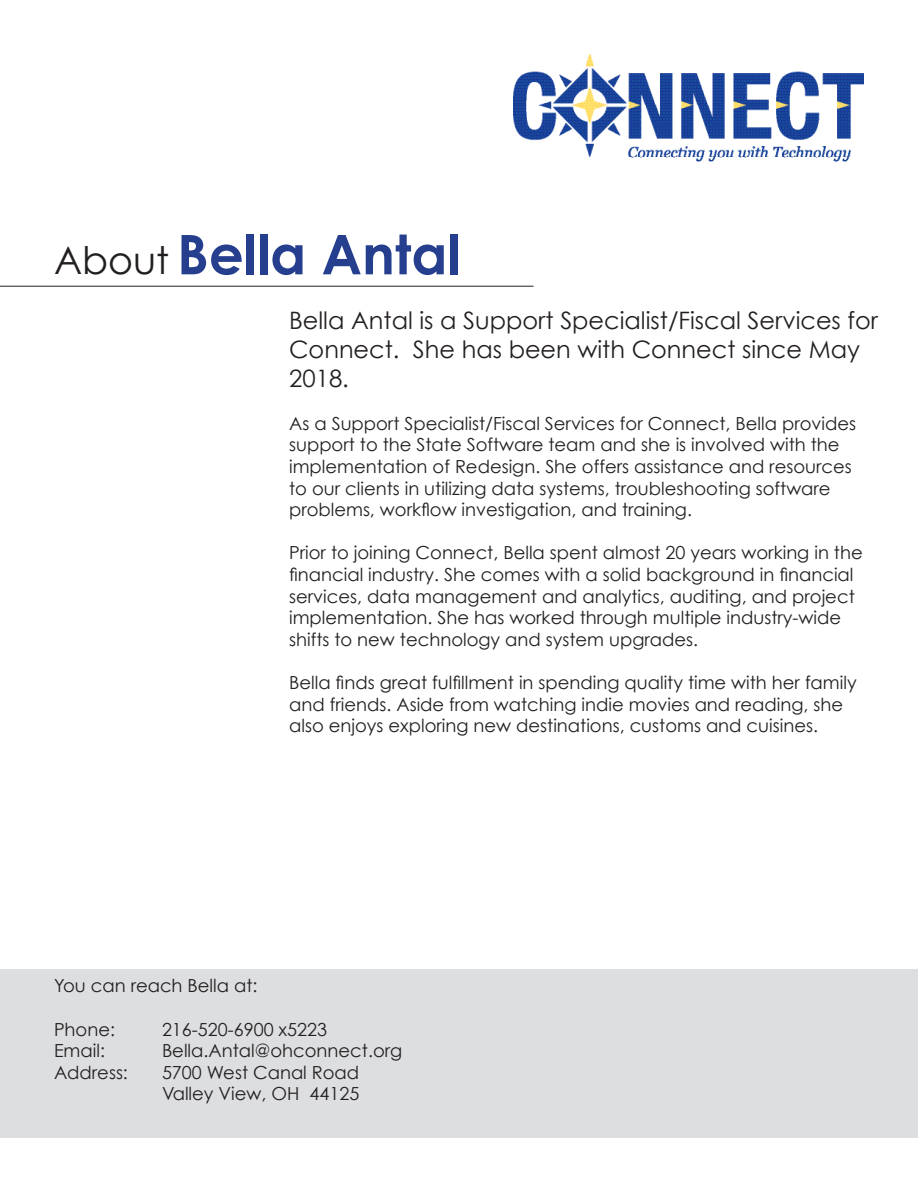
<style>
.page{position:relative;width:918px;height:1188px;background:#fff}
.page>*{position:absolute;margin:0;border:0;box-sizing:border-box;transform-origin:0 0}
.t1{font:700 54.75px "Century Gothic";color:#253f8e}
.t2{font:24px/28.8px "Century Gothic";color:#231f20}
.t3{font:18px/21.6px "Century Gothic";color:#231f20}
.s1{font-weight:400;font-size:38.1px;color:#231f20}
</style>
<div class="page">
<img style="left:513px;top:54px;width:351px;height:107px">
<hr style="left:0;top:286px;width:534px;height:1px;background:#231f20">
<div style="left:0;top:969px;width:918px;height:169px;background:#dddee0"></div>
<p class="t1" style="left:54px;top:220px;width:408px"><span class="s1">About</span> Bella Antal</p>
<p class="t2" style="left:289px;top:306px;width:590px">Bella Antal is a Support Specialist/Fiscal Services for<br>Connect. She has been with Connect since May<br>2018.</p>
<p class="t3" style="left:289px;top:412px;width:568px">As a Support Specialist/Fiscal Services for Connect, Bella provides support to the State Software team and she is involved with the implementation of Redesign. She offers assistance and resources to our clients in utilizing data systems, troubleshooting software problems, workflow investigation, and training.</p>
<p class="t3" style="left:289px;top:542px;width:575px">Prior to joining Connect, Bella spent almost 20 years working in the financial industry. She comes with a solid background in financial services, data management and analytics, auditing, and project implementation. She has worked through multiple industry-wide shifts to new technology and system upgrades.</p>
<p class="t3" style="left:289px;top:671px;width:569px">Bella finds great fulfillment in spending quality time with her family and friends. Aside from watching indie movies and reading, she also enjoys exploring new destinations, customs and cuisines.</p>
<p class="t3" style="left:54px;top:975px;width:205px">You can reach Bella at:</p>
<p class="t3" style="left:54px;top:1018px;width:63px">Phone:</p>
<p class="t3" style="left:162px;top:1018px;width:167px">216-520-6900 x5223</p>
<p class="t3" style="left:54px;top:1040px;width:53px">Email:</p>
<p class="t3" style="left:162px;top:1040px;width:242px">Bella.Antal@ohconnect.org</p>
<p class="t3" style="left:54px;top:1061px;width:75px">Address:</p>
<p class="t3" style="left:162px;top:1061px;width:199px">5700 West Canal Road</p>
<p class="t3" style="left:162px;top:1083px;width:199px">Valley View, OH 44125</p>
</div>
